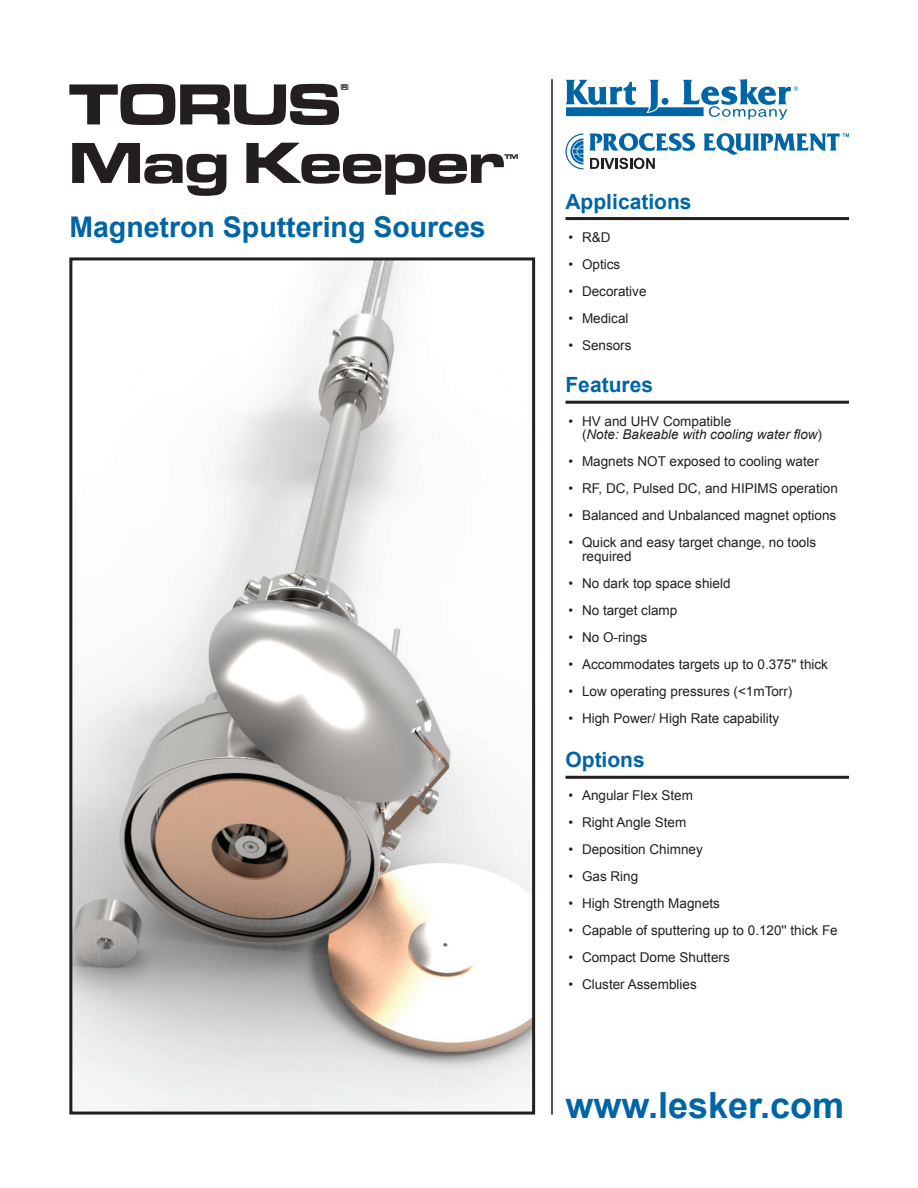
<style>
.page{position:relative;width:918px;height:1188px;background:#fff}
.page>*{position:absolute;margin:0;border:0;box-sizing:border-box;transform-origin:0 0}
.t1{font:60px "Microgramma D Bold Exte";color:#231f20}
.t2{font:700 36px "Arial";color:#0065a4}
.t3{font:700 28.5px "Arial";color:#0065a4}
.t4{font:700 21px "Arial";color:#0065a4}
.t5{font:13.5px/13.5px "Arial";color:#231f20}
.t6{font:italic 13.5px/13.5px "Arial";color:#231f20}
.t7{font:9px "Microgramma D Bold Exte";color:#231f20}
.t8{font:7.05px "Microgramma D Bold Exte";color:#231f20}
.s1{font-style:normal}
</style>
<div class="page">
<hr style="left:551px;top:79px;width:2px;height:1036px;background:#231f20">
<img style="left:73px;top:261px;width:458px;height:850px">
<div style="left:69px;top:257px;width:466px;height:858px;border:3px solid #231f20"></div>
<hr style="left:566px;top:217px;width:283px;height:3px;background:#231f20">
<hr style="left:566px;top:401px;width:283px;height:3px;background:#231f20">
<svg style="left:566px;top:79px;width:232px;height:41px"></svg>
<svg style="left:589px;top:133px;width:106px;height:18px"></svg>
<svg style="left:703px;top:133px;width:146px;height:22px"></svg>
<svg style="left:590px;top:158px;width:65px;height:11px"></svg>
<svg style="left:566px;top:134px;width:17px;height:35px"></svg>
<hr style="left:566px;top:776px;width:283px;height:3px;background:#231f20">
<h1 class="t1" style="left:69px;top:64px;width:273px">TORUS</h1>
<p class="t7" style="left:340px;top:81px;width:10px">®</p>
<h1 class="t1" style="left:69px;top:122px;width:436px">Mag Keeper</h1>
<p class="t8" style="left:504px;top:152px;width:16px">TM</p>
<h3 class="t3" style="left:69px;top:208px;width:418px">Magnetron Sputtering Sources</h3>
<h3 class="t4" style="left:566px;top:188px;width:128px">Applications</h3>
<p class="t5" style="left:568px;top:231px;width:43px">• R&amp;D</p>
<p class="t5" style="left:568px;top:258px;width:53px">• Optics</p>
<p class="t5" style="left:568px;top:285px;width:80px">• Decorative</p>
<p class="t5" style="left:568px;top:312px;width:62px">• Medical</p>
<p class="t5" style="left:568px;top:339px;width:65px">• Sensors</p>
<h3 class="t4" style="left:566px;top:371px;width:89px">Features</h3>
<p class="t6" style="left:582px;top:414px;width:242px;text-indent:-14px"><span class="s1">• HV and UHV Compatible<br>(</span>Note: Bakeable with cooling water flow<span class="s1">)</span></p>
<p class="t5" style="left:568px;top:455px;width:252px">• Magnets NOT exposed to cooling water</p>
<p class="t5" style="left:568px;top:482px;width:271px">• RF, DC, Pulsed DC, and HIPIMS operation</p>
<p class="t5" style="left:568px;top:509px;width:269px">• Balanced and Unbalanced magnet options</p>
<p class="t5" style="left:582px;top:536px;width:236px;text-indent:-14px">• Quick and easy target change, no tools required</p>
<p class="t5" style="left:568px;top:576px;width:164px">• No dark top space shield</p>
<p class="t5" style="left:568px;top:603px;width:110px">• No target clamp</p>
<p class="t5" style="left:568px;top:630px;width:80px">• No O-rings</p>
<p class="t5" style="left:568px;top:657px;width:261px">• Accommodates targets up to 0.375'' thick</p>
<p class="t5" style="left:568px;top:684px;width:225px">• Low operating pressures (&lt;1mTorr)</p>
<p class="t5" style="left:568px;top:711px;width:212px">• High Power/ High Rate capability</p>
<h3 class="t4" style="left:566px;top:746px;width:81px">Options</h3>
<p class="t5" style="left:568px;top:789px;width:126px">• Angular Flex Stem</p>
<p class="t5" style="left:568px;top:816px;width:119px">• Right Angle Stem</p>
<p class="t5" style="left:568px;top:843px;width:136px">• Deposition Chimney</p>
<p class="t5" style="left:568px;top:870px;width:71px">• Gas Ring</p>
<p class="t5" style="left:568px;top:897px;width:153px">• High Strength Magnets</p>
<p class="t5" style="left:568px;top:924px;width:271px">• Capable of sputtering up to 0.120'' thick Fe</p>
<p class="t5" style="left:568px;top:951px;width:163px">• Compact Dome Shutters</p>
<p class="t5" style="left:568px;top:978px;width:130px">• Cluster Assemblies</p>
<h2 class="t2" style="left:566px;top:1082px;width:280px">www.lesker.com</h2>
</div>
